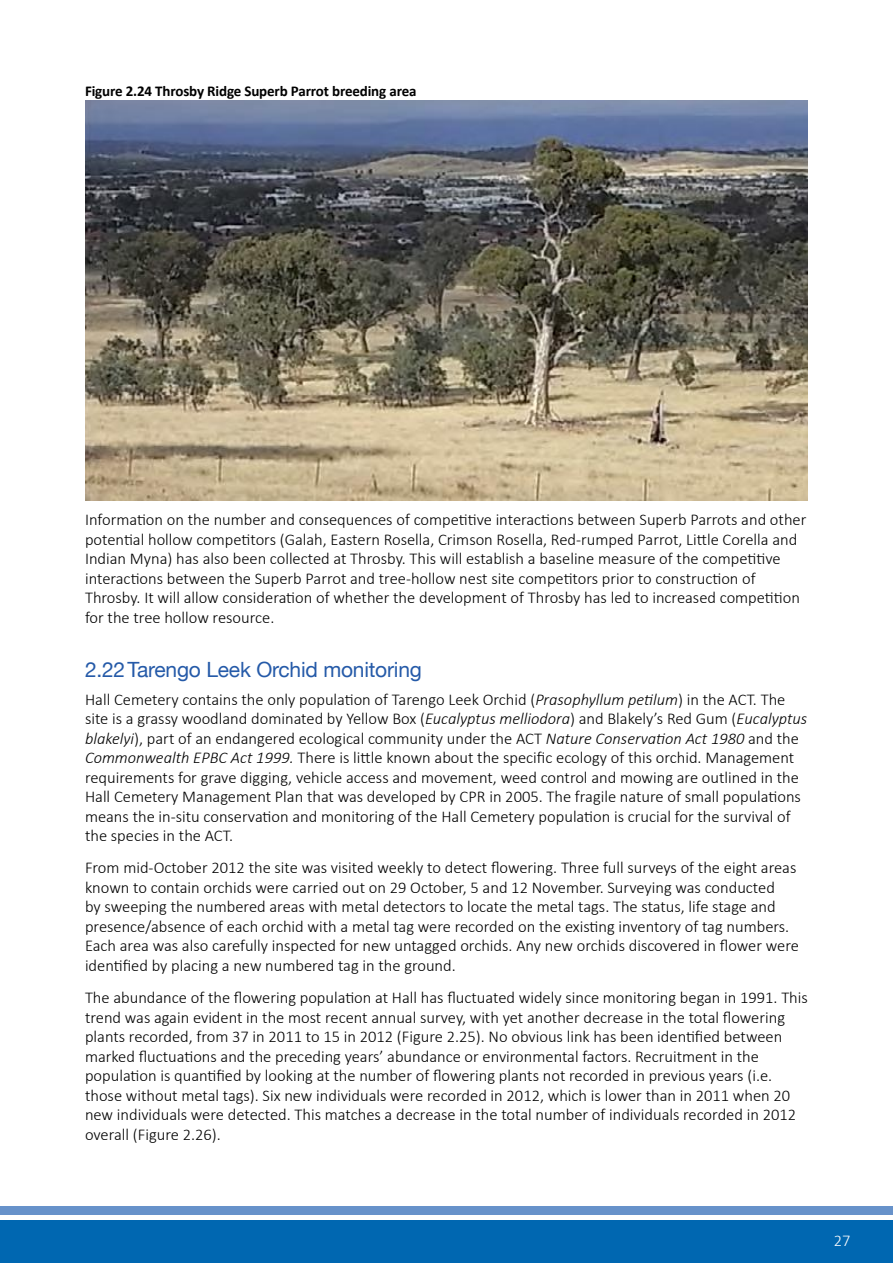
<style>
.page{position:relative;width:893px;height:1263px;background:#fff}
.page>*{position:absolute;margin:0;border:0;box-sizing:border-box;transform-origin:0 0}
.t1{font:21px "Helvetica Neue LT";letter-spacing:-.01em;color:#255aa8}
.t2{font:300 16.5px/19.5px "Calibri";color:#000}
.t3{font:300 16.5px "Calibri";color:#fff}
.Figure_Headings{font:700 15px "Calibri";letter-spacing:-.01em;color:#000}
.s1{font-style:italic}
</style>
<div class="page">
<div style="left:0;top:1220px;width:893px;height:43px;background:#0067b1"></div>
<div style="left:0;top:1206px;width:893px;height:9px;background:#6792ca"></div>
<img style="left:85px;top:101px;width:723px;height:399px">
<h6 class="Figure_Headings" style="left:85px;top:82px;width:333px">Figure 2.24 Throsby Ridge Superb Parrot breeding area</h6>
<p class="t2" style="left:85px;top:510px;width:723px">Information on the number and consequences of competitive interactions between Superb Parrots and other potential hollow competitors (Galah, Eastern Rosella, Crimson Rosella, Red-rumped Parrot, Little Corella and Indian Myna) has also been collected at Throsby. This will establish a baseline measure of the competitive interactions between the Superb Parrot and tree-hollow nest site competitors prior to construction of Throsby. It will allow consideration of whether the development of Throsby has led to increased competition for the tree hollow resource.</p>
<h2 class="t1" style="left:85px;top:657px;width:338px">2.22Tarengo Leek Orchid monitoring</h2>
<p class="t2" style="left:85px;top:689px;width:724px">Hall Cemetery contains the only population of Tarengo Leek Orchid (<span class="s1">Prasophyllum petilum</span>) in the ACT. The site is a grassy woodland dominated by Yellow Box (<span class="s1">Eucalyptus melliodora</span>) and Blakely’s Red Gum (<span class="s1">Eucalyptus blakelyi</span>), part of an endangered ecological community under the ACT <span class="s1">Nature Conservation Act 1980</span> and the <span class="s1">Commonwealth EPBC Act 1999.</span> There is little known about the specific ecology of this orchid. Management requirements for grave digging, vehicle access and movement, weed control and mowing are outlined in the Hall Cemetery Management Plan that was developed by CPR in 2005. The fragile nature of small populations means the in-situ conservation and monitoring of the Hall Cemetery population is crucial for the survival of the species in the ACT.</p>
<p class="t2" style="left:85px;top:858px;width:715px">From mid-October 2012 the site was visited weekly to detect flowering. Three full surveys of the eight areas known to contain orchids were carried out on 29 October, 5 and 12 November. Surveying was conducted<br>by sweeping the numbered areas with metal detectors to locate the metal tags. The status, life stage and presence/absence of each orchid with a metal tag were recorded on the existing inventory of tag numbers.<br>Each area was also carefully inspected for new untagged orchids. Any new orchids discovered in flower were identified by placing a new numbered tag in the ground.</p>
<p class="t2" style="left:85px;top:988px;width:724px">The abundance of the flowering population at Hall has fluctuated widely since monitoring began in 1991. This trend was again evident in the most recent annual survey, with yet another decrease in the total flowering plants recorded, from 37 in 2011 to 15 in 2012 (Figure 2.25). No obvious link has been identified between marked fluctuations and the preceding years’ abundance or environmental factors. Recruitment in the population is quantified by looking at the number of flowering plants not recorded in previous years (i.e. those without metal tags). Six new individuals were recorded in 2012, which is lower than in 2011 when 20 new individuals were detected. This matches a decrease in the total number of individuals recorded in 2012 overall (Figure 2.26).</p>
<p class="t3" style="left:834px;top:1230px;width:18px">27</p>
</div>
